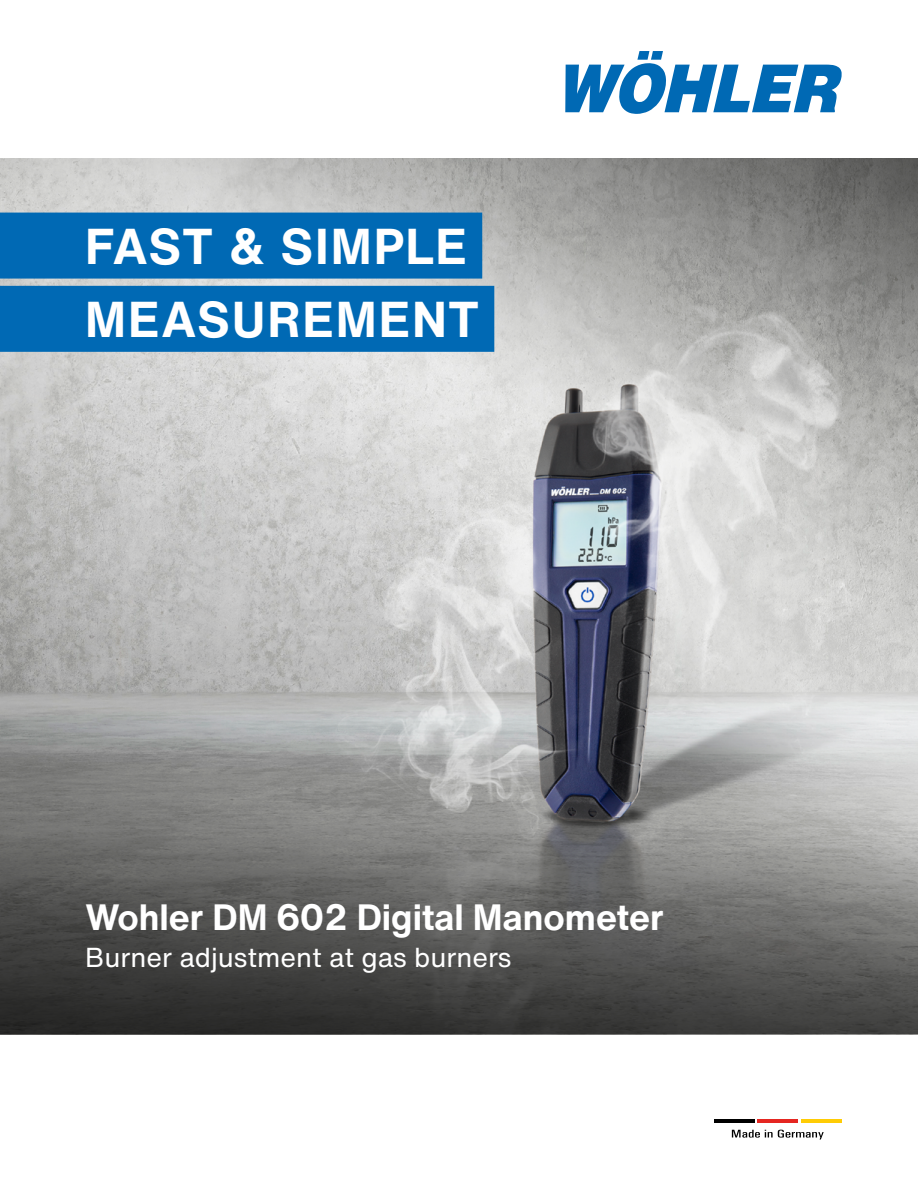
<style>
.page{position:relative;width:918px;height:1188px;background:#fff}
.page>*{position:absolute;margin:0;border:0;box-sizing:border-box;transform-origin:0 0}
.t1{font:700 49.5px/73.2px "Helvetica Now Text";letter-spacing:.035em;color:#fff}
.t2{font:700 36px "Helvetica Now Text";color:#fff}
.t3{font:27px "Helvetica Now Text";color:#fff}
</style>
<div class="page">
<img style="left:0;top:158px;width:918px;height:671px">
<svg style="left:0;top:829px;width:918px;height:205px;background:#5b5b59"></svg>
<div style="left:0;top:213px;width:482px;height:66px;background:#0069b4"></div>
<div style="left:0;top:286px;width:494px;height:66px;background:#0069b4"></div>
<svg style="left:732px;top:1130px;width:92px;height:10px"></svg>
<hr style="left:714px;top:1119px;width:41px;height:4px;background:#000">
<hr style="left:758px;top:1119px;width:40px;height:4px;background:#e52621">
<hr style="left:801px;top:1119px;width:41px;height:4px;background:#ffcc05">
<svg style="left:565px;top:51px;width:277px;height:63px"></svg>
<h1 class="t1" style="left:85px;top:208px;width:395px">FAST &amp; SIMPLE<br>MEASUREMENT</h1>
<h2 class="t2" style="left:85px;top:891px;width:580px">Wohler DM 602 Digital Manometer</h2>
<p class="t3" style="left:85px;top:937px;width:428px">Burner adjustment at gas burners</p>
</div>
